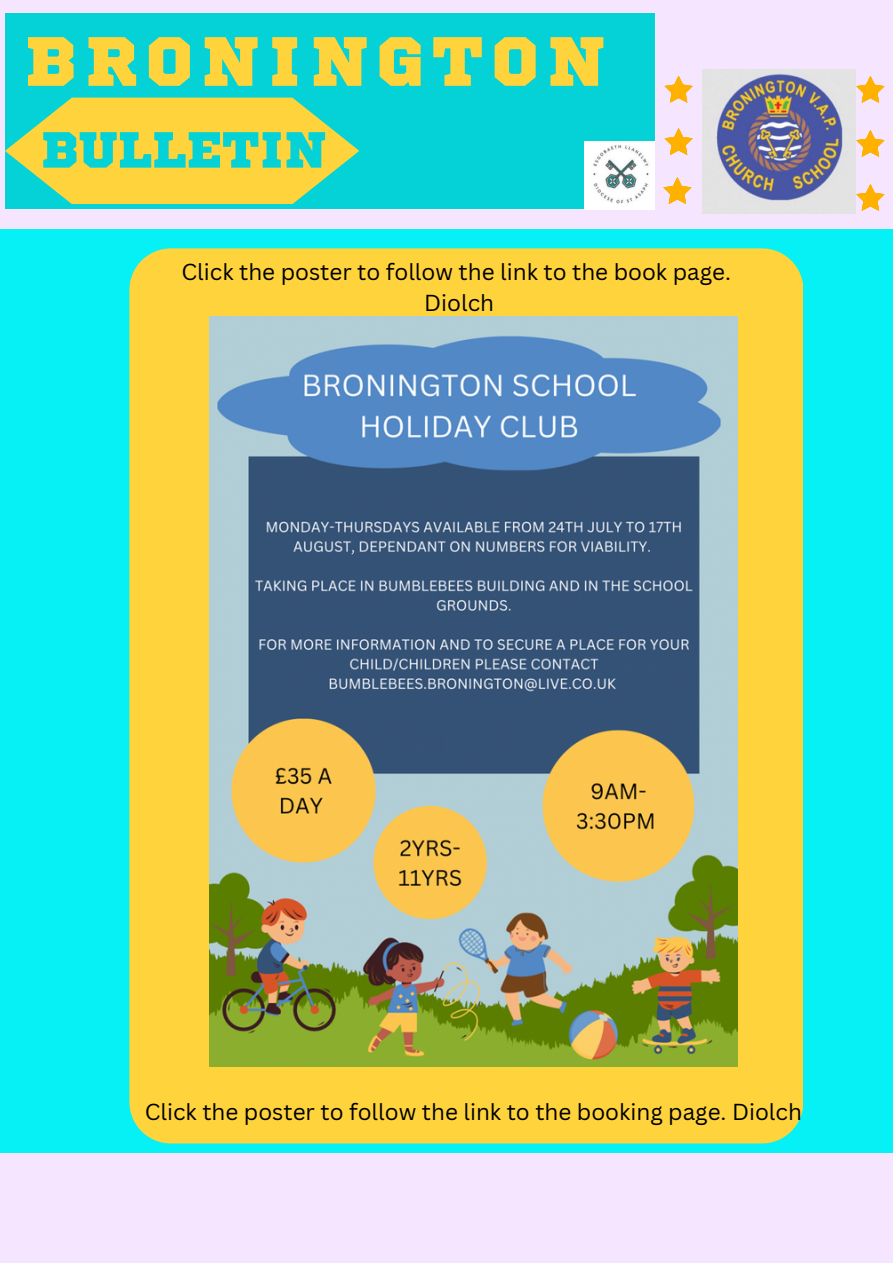
<style>
.page{position:relative;width:893px;height:1264px;background:#fff}
.page>*{position:absolute;margin:0;border:0;box-sizing:border-box;transform-origin:0 0}
.t1{font:69.6px "Sports World";letter-spacing:.125em;color:#ffd33b}
.t2{font:50.7px "Sports World";color:#05d2d6}
.t3{font:22.5px "Canva Sans";color:#000}
</style>
<div class="page">
<div style="left:0;top:0;width:892px;height:1262px;background:#f6e5ff"></div>
<div style="left:0;top:229px;width:892px;height:924px;background:#05f1f6"></div>
<svg style="left:664px;top:76px;width:28px;height:27px"></svg>
<svg style="left:856px;top:130px;width:28px;height:27px"></svg>
<div style="left:5px;top:14px;width:649px;height:195px;background:#05d2d6"></div>
<img style="left:703px;top:70px;width:152px;height:143px">
<svg style="left:5px;top:98px;width:354px;height:106px"></svg>
<svg style="left:856px;top:184px;width:28px;height:27px"></svg>
<svg style="left:664px;top:128px;width:28px;height:27px"></svg>
<svg style="left:663px;top:177px;width:28px;height:27px"></svg>
<svg style="left:856px;top:76px;width:28px;height:27px"></svg>
<img style="left:584px;top:142px;width:70px;height:67px">
<div style="left:129px;top:248px;width:674px;height:895px;background:#ffd33b"></div>
<img style="left:209px;top:316px;width:528px;height:750px">
<p class="t1" style="left:25px;top:30px;width:581px">BRONINGTON</p>
<p class="t2" style="left:41px;top:127px;width:286px">BULLETIN</p>
<p class="t3" style="left:181px;top:256px;width:551px">Click the poster to follow the link to the book page.</p>
<p class="t3" style="left:424px;top:287px;width:71px">Diolch</p>
<p class="t3" style="left:145px;top:1095px;width:658px">Click the poster to follow the link to the booking page. Diolch</p>
</div>
